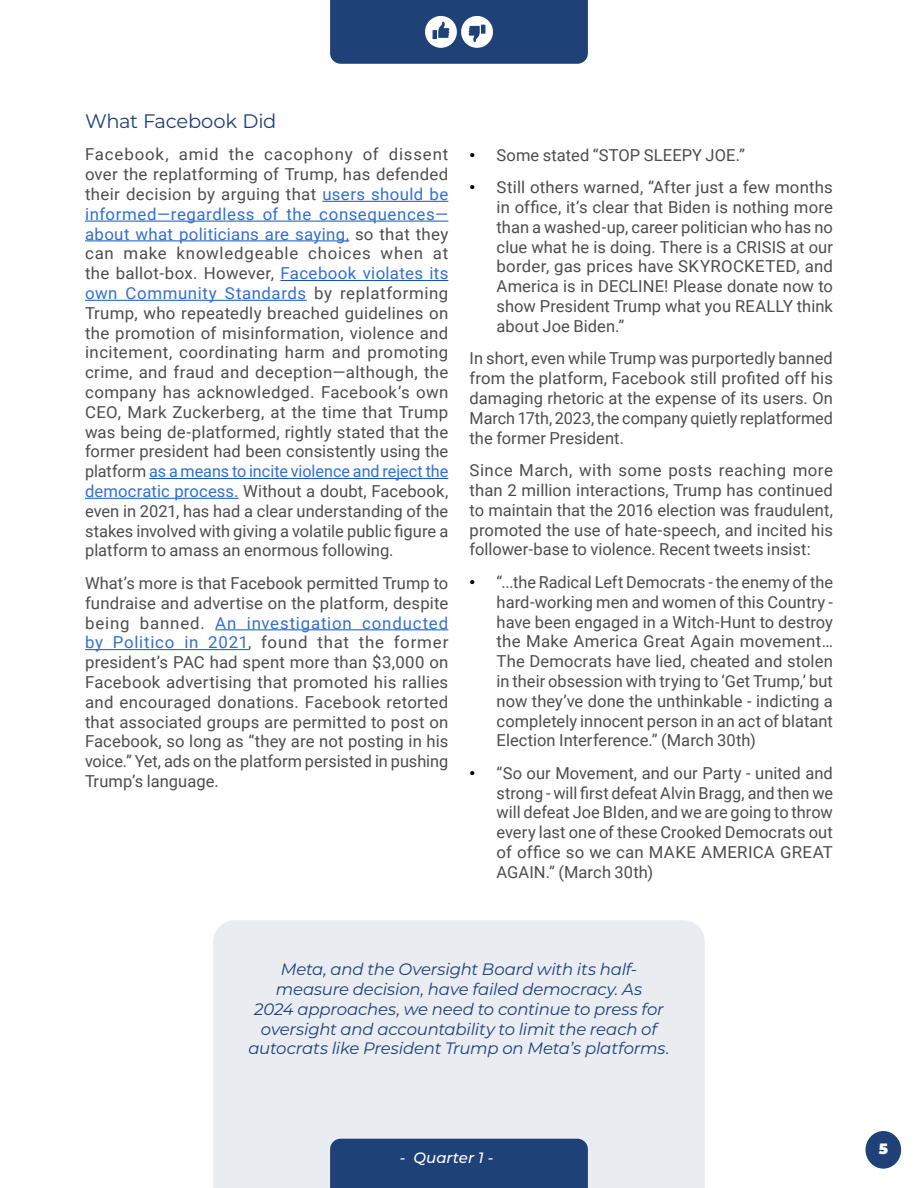
<style>
.page{position:relative;width:918px;height:1188px;background:#fff}
.page>*{position:absolute;margin:0;border:0;box-sizing:border-box;transform-origin:0 0}
.t1{font:19.5px "Montserrat";letter-spacing:-.015em;color:#1e4178}
.t2{font:16.5px/19.8px "Roboto";color:#4d4d4f;text-align:justify}
.t3{font:italic 16.5px/19.8px "Montserrat";letter-spacing:-.01em;color:#1e4178;text-align:center}
.t4{font:italic 500 15px "Montserrat";color:#fff}
.t5{font:900 15px "Montserrat";color:#fff}
.s1{color:#336ed0}
.s2{font-family:"Arial";color:#000}
</style>
<div class="page">
<div style="left:213px;top:920px;width:492px;height:268px;background:#e9ecf1"></div>
<div style="left:330px;top:1139px;width:258px;height:49px;background:#1e4178"></div>
<div style="left:866px;top:1131px;width:35px;height:38px;background:#1e4178;border-radius:50%"></div>
<svg style="left:330px;top:0;width:258px;height:64px;background:#305083"></svg>
<hr style="left:322px;top:201px;width:126px;height:1px;background:#0f55c8">
<hr style="left:85px;top:221px;width:363px;height:1px;background:#0f55c8">
<hr style="left:85px;top:240px;width:264px;height:1px;background:#0f55c8">
<hr style="left:281px;top:280px;width:167px;height:1px;background:#0f55c8">
<hr style="left:85px;top:300px;width:222px;height:1px;background:#0f55c8">
<hr style="left:149px;top:478px;width:299px;height:1px;background:#0f55c8">
<hr style="left:85px;top:498px;width:154px;height:1px;background:#0f55c8">
<hr style="left:215px;top:629px;width:233px;height:1px;background:#0f55c8">
<hr style="left:85px;top:649px;width:163px;height:1px;background:#0f55c8">
<p class="t1" style="left:85px;top:108px;width:193px">What Facebook Did</p>
<p class="t2" style="left:85px;top:144px;width:365px">Facebook, amid the cacophony of dissent over the replatforming of Trump, has defended their decision by arguing that <span class="s1">users should be informed—regardless of the consequences— about what politicians are saying,</span> so that they can make knowledgeable choices when at the ballot-box. However, <span class="s1">Facebook violates its own Community Standards</span> by replatforming Trump, who repeatedly breached guidelines on the promotion of misinformation, violence and incitement, coordinating harm and promoting crime, and fraud and deception—although, the company has acknowledged. Facebook’s own CEO, Mark Zuckerberg, at the time that Trump was being de-platformed, rightly stated that the former president had been consistently using the platform <span class="s1">as a means to incite violence and reject the democratic process.</span> Without a doubt, Facebook, even in 2021, has had a clear understanding of the stakes involved with giving a volatile public figure a platform to amass an enormous following.</p>
<p class="t2" style="left:85px;top:573px;width:365px">What’s more is that Facebook permitted Trump to fundraise and advertise on the platform, despite being banned. <span class="s1">An investigation conducted by Politico in 2021</span>, found that the former president’s PAC had spent more than $3,000 on Facebook advertising that promoted his rallies and encouraged donations. Facebook retorted that associated groups are permitted to post on Facebook, so long as “they are not posting in his voice.” Yet, ads on the platform persisted in pushing Trump’s language.</p>
<p class="t2" style="left:470px;top:144px;width:277px"><span class="s2">•</span> Some stated “STOP SLEEPY JOE.”</p>
<p class="t2" style="left:497px;top:177px;width:338px;text-indent:-27px"><span class="s2">•</span> Still others warned, “After just a few months in office, it’s clear that Biden is nothing more than a washed-up, career politician who has no clue what he is doing. There is a CRISIS at our border, gas prices have SKYROCKETED, and America is in DECLINE! Please donate now to show President Trump what you REALLY think about Joe Biden.”</p>
<p class="t2" style="left:470px;top:348px;width:365px">In short, even while Trump was purportedly banned from the platform, Facebook still profited off his damaging rhetoric at the expense of its users. On March 17th, 2023, the company quietly replatformed the former President.</p>
<p class="t2" style="left:470px;top:460px;width:365px">Since March, with some posts reaching more than 2 million interactions, Trump has continued to maintain that the 2016 election was fraudulent, promoted the use of hate-speech, and incited his follower-base to violence. Recent tweets insist:</p>
<p class="t2" style="left:497px;top:572px;width:338px;text-indent:-27px"><span class="s2">•</span> “...the Radical Left Democrats - the enemy of the hard-working men and women of this Country - have been engaged in a Witch-Hunt to destroy the Make America Great Again movement… The Democrats have lied, cheated and stolen in their obsession with trying to ‘Get Trump,’ but now they’ve done the unthinkable - indicting a completely innocent person in an act of blatant Election Interference.” (March 30th)</p>
<p class="t2" style="left:497px;top:763px;width:338px;text-indent:-27px"><span class="s2">•</span> “So our Movement, and our Party - united and strong - will first defeat Alvin Bragg, and then we will defeat Joe BIden, and we are going to throw every last one of these Crooked Democrats out of office so we can MAKE AMERICA GREAT AGAIN.” (March 30th)</p>
<p class="t3" style="left:248px;top:959px;width:423px">Meta, and the Oversight Board with its half&shy;measure decision, have failed democracy. As<br>2024 approaches, we need to continue to press for oversight and accountability to limit the reach of autocrats like President Trump on Meta’s platforms.</p>
<p class="t4" style="left:400px;top:1147px;width:95px">- Quarter 1 -</p>
<p class="t5" style="left:879px;top:1138px;width:11px">5</p>
</div>
